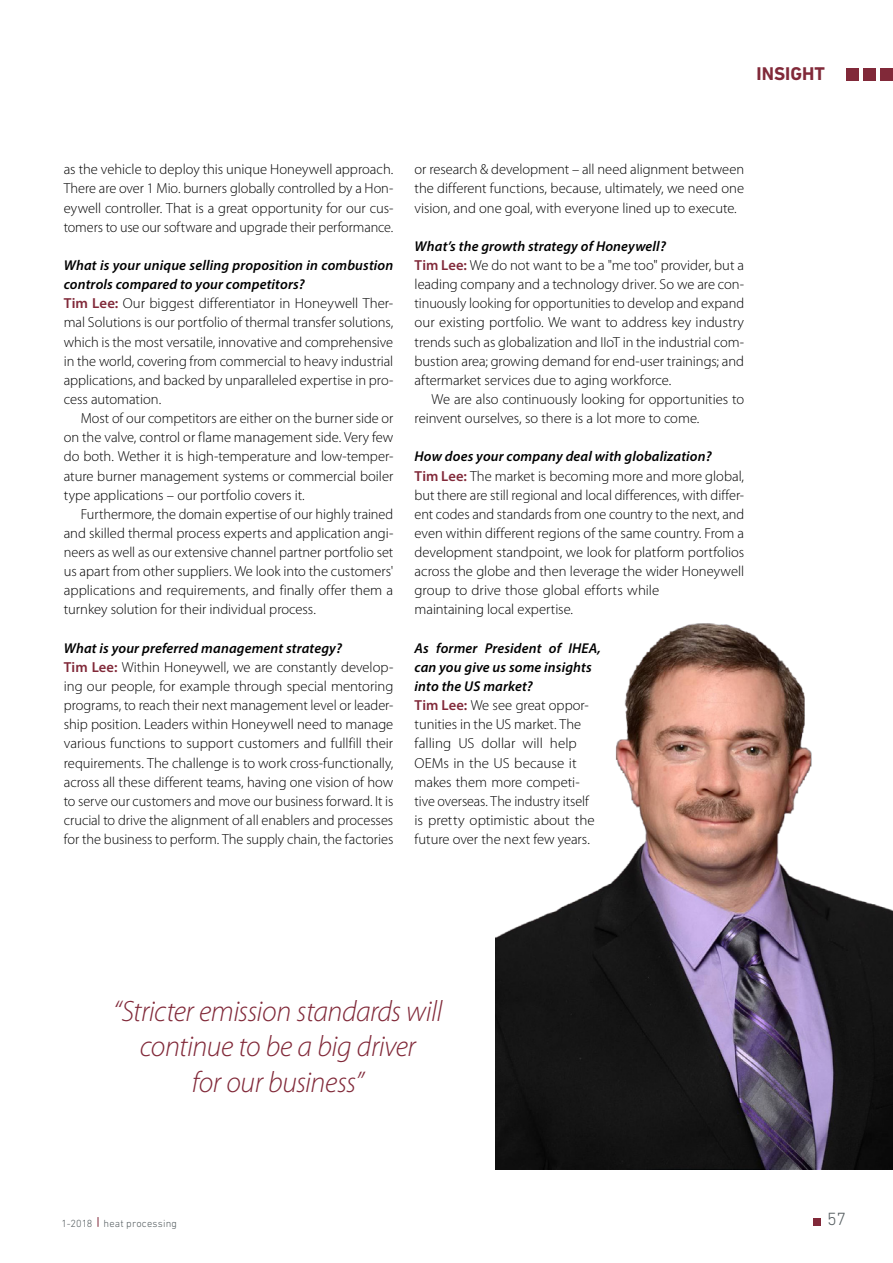
<style>
.page{position:relative;width:893px;height:1263px;background:#fff}
.page>*{position:absolute;margin:0;border:0;box-sizing:border-box;transform-origin:0 0}
.T_Nachgefragt_Zitat{font:italic 300 29.55px/35.4px "Myriad Pro";letter-spacing:-.02em;color:#812939;text-align:center}
.t1{font:700 18.75px "DIN Next LT Pro";color:#812939}
.t2{font:300 18px "DIN Next LT Pro";color:#565e61}
.T_Fliesstext{font:300 14.55px/19.2px "Myriad Pro";color:#000;text-align:justify}
.T_Fliesstext_Einzug{font:300 14.55px/19.2px "Myriad Pro";letter-spacing:-.005em;color:#000;text-align:justify}
.T_Interview_Frage__I{font:italic 600 14.25px/19.2px "Myriad Pro";letter-spacing:.01em;color:#000}
.t3{font:300 10.5px "DIN Next LT Pro";letter-spacing:.02em;color:#565e61}
.s1{font-weight:600;color:#812939}
</style>
<div class="page">
<div style="left:846px;top:68px;width:13px;height:13px;background:#812939"></div>
<div style="left:863px;top:68px;width:13px;height:13px;background:#812939"></div>
<div style="left:880px;top:68px;width:13px;height:13px;background:#812939"></div>
<div style="left:814px;top:1218px;width:7px;height:7px;background:#812939"></div>
<img style="left:495px;top:623px;width:398px;height:546px">
<p class="t1" style="left:757px;top:63px;width:70px">INSIGHT</p>
<p class="T_Fliesstext_Einzug" style="left:64px;top:160px;width:331px">as the vehicle to deploy this unique Honeywell approach.<br>There are over 1 Mio. burners globally controlled by a Hon&shy;eywell controller. That is a great opportunity for our cus&shy;tomers to use our software and upgrade their performance.</p>
<p class="T_Interview_Frage__I" style="left:64px;top:255px;width:331px">What is your unique selling proposition in combustion controls compared to your competitors?</p>
<p class="T_Fliesstext" style="left:64px;top:294px;width:331px"><span class="s1">Tim Lee:</span> Our biggest differentiator in Honeywell Ther&shy;mal Solutions is our portfolio of thermal transfer solutions, which is the most versatile, innovative and comprehensive in the world, covering from commercial to heavy industrial applications, and backed by unparalleled expertise in pro&shy;cess automation.</p>
<p class="T_Fliesstext_Einzug" style="left:64px;top:409px;width:331px;text-indent:17px">Most of our competitors are either on the burner side or on the valve, control or flame management side. Very few do both. Wether it is high-temperature and low-temper&shy;ature burner management systems or commercial boiler type applications – our portfolio covers it.</p>
<p class="T_Fliesstext_Einzug" style="left:64px;top:505px;width:331px;text-indent:17px">Furthermore, the domain expertise of our highly trained and skilled thermal process experts and application angi&shy;neers as well as our extensive channel partner portfolio set us apart from other suppliers. We look into the customers' applications and requirements, and finally offer them a turnkey solution for their individual process.</p>
<p class="T_Interview_Frage__I" style="left:64px;top:638px;width:280px">What is your preferred management strategy?</p>
<p class="T_Fliesstext" style="left:64px;top:658px;width:331px"><span class="s1">Tim Lee:</span> Within Honeywell, we are constantly develop&shy;ing our people, for example through special mentoring programs, to reach their next management level or leader&shy;ship position. Leaders within Honeywell need to manage various functions to support customers and fullfill their requirements. The challenge is to work cross-functionally, across all these different teams, having one vision of how to serve our customers and move our business forward. It is crucial to drive the alignment of all enablers and processes for the business to perform. The supply chain, the factories</p>
<p class="T_Fliesstext" style="left:415px;top:160px;width:331px">or research &amp; development – all need alignment between the different functions, because, ultimately, we need one vision, and one goal, with everyone lined up to execute.</p>
<p class="T_Interview_Frage__I" style="left:415px;top:236px;width:253px">What’s the growth strategy of Honeywell?</p>
<p class="T_Fliesstext" style="left:415px;top:256px;width:331px"><span class="s1">Tim Lee:</span> We do not want to be a "me too" provider, but a leading company and a technology driver. So we are con&shy;tinuously looking for opportunities to develop and expand our existing portfolio. We want to address key industry trends such as globalization and IIoT in the industrial com&shy;bustion area; growing demand for end-user trainings; and aftermarket services due to aging workforce.</p>
<p class="T_Fliesstext_Einzug" style="left:415px;top:390px;width:331px;text-indent:17px">We are also continuously looking for opportunities to reinvent ourselves, so there is a lot more to come.</p>
<p class="T_Interview_Frage__I" style="left:415px;top:447px;width:299px">How does your company deal with globalization?</p>
<p class="T_Fliesstext" style="left:415px;top:466px;width:331px;text-align:left"><span class="s1">Tim Lee:</span> The market is becoming more and more global, but there are still regional and local differences, with differ&shy;ent codes and standards from one country to the next, and even within different regions of the same country. From a development standpoint, we look for platform portfolios across the globe and then leverage the wider Honeywell group to drive those global efforts while<br>maintaining local expertise.</p>
<p class="T_Interview_Frage__I" style="left:415px;top:638px;width:188px">As former President of IHEA, can you give us some insights into the US market?</p>
<p class="T_Fliesstext" style="left:415px;top:696px;width:182px;text-align:left"><span class="s1">Tim Lee:</span> We see great oppor&shy;tunities in the US market. The falling US dollar will help<br>OEMs in the US because it makes them more competi&shy;tive overseas. The industry itself is pretty optimistic about the future over the next few years.</p>
<p class="T_Nachgefragt_Zitat" style="left:113px;top:994px;width:331px">“Stricter emission standards will continue to be a big driver<br>for our business”</p>
<p class="t3" style="left:62px;top:1217px;width:117px">1-2018 heat processing</p>
<p class="t2" style="left:827px;top:1209px;width:21px">57</p>
</div>
